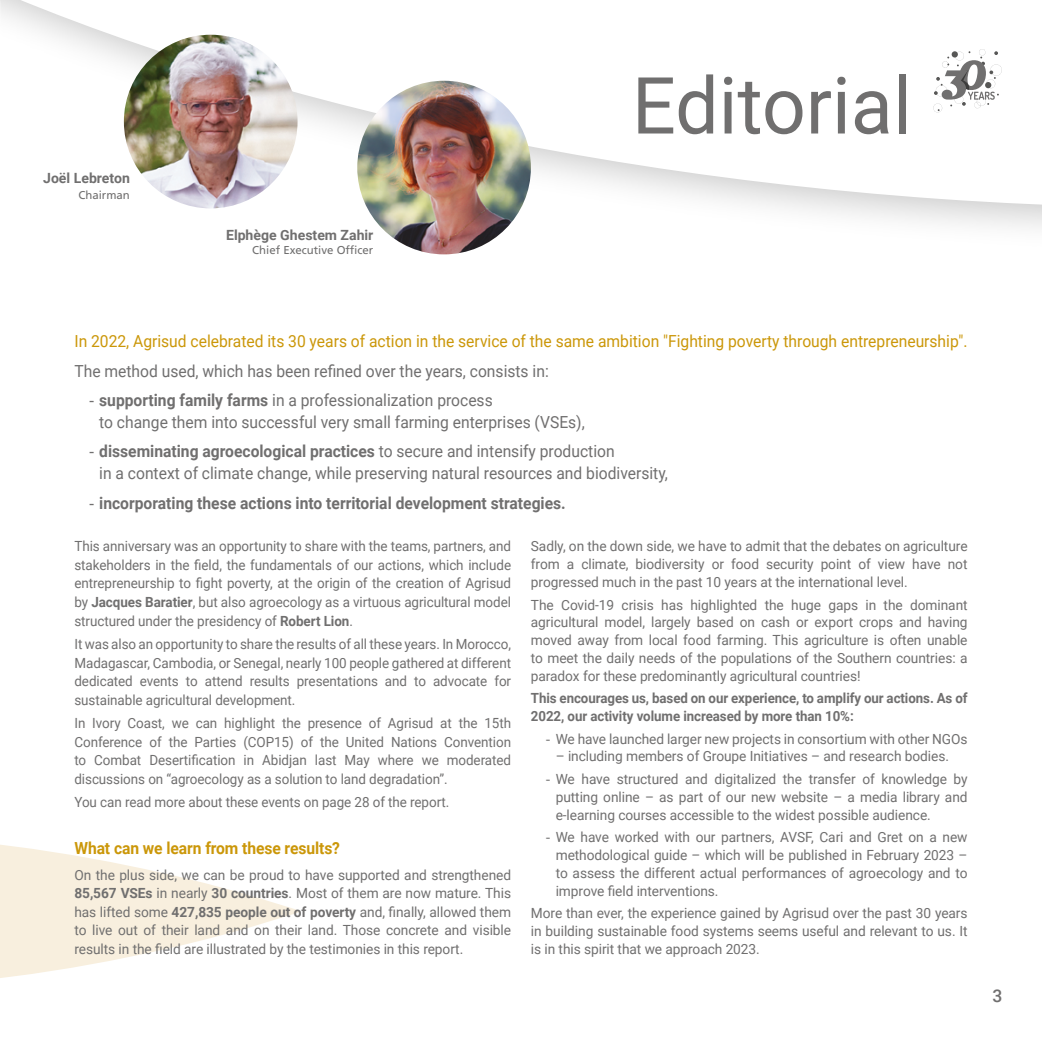
<style>
.page{position:relative;width:1042px;height:1042px;background:#fff}
.page>*{position:absolute;margin:0;border:0;box-sizing:border-box;transform-origin:0 0}
.t1{font:78.75px "Roboto";color:#706f6f}
.t2{font:500 17.5px "Roboto";color:#706f6f}
.t3{font:16.62px/21.9px "Roboto";color:#706f6f;scale:.94 1}
.t4{font:16.62px "Roboto";color:#cb9709;scale:.94 1}
.t5{font:700 16.62px "Roboto";color:#706f6f;scale:.94 1}
.t6{font:700 16.62px "Roboto";letter-spacing:-.005em;color:#cb9709;scale:.94 1}
.t7{font:14px/17.7px "Roboto";letter-spacing:-.005em;color:#706f6f;text-align:justify}
.t8{font:14px/18.6px "Roboto";letter-spacing:-.005em;color:#706f6f;text-align:justify;scale:.96 1}
.t9{font:700 14px/17.7px "Roboto";letter-spacing:-.005em;color:#706f6f;scale:.95 1}
.t10{font:700 14px "Roboto";letter-spacing:-.005em;color:#706f6f}
.t11{font:11.38px "Frutiger LT Std";color:#706f6f}
.s1{font-family:"Frutiger LT Std"}
.s2{font-weight:700}
.s3{font-family:"Frutiger LT Std";font-weight:400}
</style>
<div class="page">
<svg style="left:0;top:845px;width:301px;height:133px;fill:#f8efde"></svg>
<svg style="left:0;top:0;width:1042px;height:255px"></svg>
<img style="left:124px;top:35px;width:173px;height:173px;border-radius:87px">
<img style="left:357px;top:81px;width:174px;height:173px;border-radius:87px">
<svg style="left:933px;top:49px;width:69px;height:63px"></svg>
<p class="t10" style="left:43px;top:168px;width:88px">Joël Lebreton</p>
<p class="t11" style="left:78px;top:188px;width:53px">Chairman</p>
<p class="t10" style="left:226px;top:225px;width:149px">Elphège Ghestem Zahir</p>
<p class="t11" style="left:252px;top:243px;width:123px">Chief Executive Officer</p>
<h1 class="t1" style="left:632px;top:50px;width:281px">Editorial</h1>
<p class="t4" style="left:74px;top:330px;width:952px">In 2022, Agrisud celebrated its 30 years of action in the service of the same ambition "Fighting poverty through entrepreneurship".</p>
<p class="t3" style="left:74px;top:359px;width:506px">The method used, which has been refined over the years, consists in:</p>
<p class="t3" style="left:99px;top:389px;width:518px;text-indent:-10px"><span class="s1">-</span> <span class="s2">supporting family farms</span> in a professionalization process<br>to change them into successful very small farming enterprises (VSEs),</p>
<p class="t3" style="left:99px;top:440px;width:606px;text-indent:-10px"><span class="s1">-</span> <span class="s2">disseminating agroecological practices</span> to secure and intensify production<br>in a context of climate change, while preserving natural resources and biodiversity,</p>
<p class="t5" style="left:89px;top:491px;width:508px"><span class="s3">-</span> incorporating these actions into territorial development strategies.</p>
<p class="t8" style="left:74px;top:537px;width:456px">This anniversary was an opportunity to share with the teams, partners, and stakeholders in the field, the fundamentals of our actions, which include entrepreneurship to fight poverty, at the origin of the creation of Agrisud by <span class="s2">Jacques Baratier</span>, but also agroecology as a virtuous agricultural model structured under the presidency of <span class="s2">Robert Lion</span>.</p>
<p class="t8" style="left:74px;top:634px;width:456px">It was also an opportunity to share the results of all these years. In Morocco, Madagascar, Cambodia, or Senegal, nearly 100 people gathered at different dedicated events to attend results presentations and to advocate for sustainable agricultural development.</p>
<p class="t8" style="left:74px;top:713px;width:456px">In Ivory Coast, we can highlight the presence of Agrisud at the 15th Conference of the Parties (COP15) of the United Nations Convention to Combat Desertification in Abidjan last May where we moderated discussions on “agroecology as a solution to land degradation”.</p>
<p class="t8" style="left:74px;top:792px;width:392px">You can read more about these events on page 28 of the report.</p>
<p class="t6" style="left:74px;top:836px;width:284px">What can we learn from these results?</p>
<p class="t7" style="left:74px;top:865px;width:438px;line-height:18.6px">On the plus side, we can be proud to have supported and strengthened <span class="s2">85,567 VSEs</span> in nearly <span class="s2">30 countries</span>. Most of them are now mature. This has lifted some <span class="s2">427,835 people out of poverty</span> and, finally, allowed them to live out of their land and on their land. Those concrete and visible results in the field are illustrated by the testimonies in this report.</p>
<p class="t7" style="left:531px;top:537px;width:438px">Sadly, on the down side, we have to admit that the debates on agriculture from a climate, biodiversity or food security point of view have not progressed much in the past 10 years at the international level.</p>
<p class="t7" style="left:531px;top:595px;width:438px">The Covid-19 crisis has highlighted the huge gaps in the dominant agricultural model, largely based on cash or export crops and having moved away from local food farming. This agriculture is often unable to meet the daily needs of the populations of the Southern countries: a paradox for these predominantly agricultural countries!</p>
<p class="t9" style="left:531px;top:689px;width:461px">This encourages us, based on our experience, to amplify our actions. As of<br>2022, our activity volume increased by more than 10%:</p>
<p class="t7" style="left:546px;top:729px;width:423px"><span class="s1">-</span> We have launched larger new projects in consortium with other NGOs</p>
<p class="t7" style="left:556px;top:747px;width:395px">– including members of Groupe Initiatives – and research bodies.</p>
<p class="t7" style="left:556px;top:770px;width:413px;text-indent:-10px"><span class="s1">-</span> We have structured and digitalized the transfer of knowledge by putting online – as part of our new website – a media library and e-learning courses accessible to the widest possible audience.</p>
<p class="t7" style="left:556px;top:828px;width:413px;text-indent:-10px"><span class="s1">-</span> We have worked with our partners, AVSF, Cari and Gret on a new methodological guide – which will be published in February 2023 – to assess the different actual performances of agroecology and to improve field interventions.</p>
<p class="t7" style="left:531px;top:904px;width:438px">More than ever, the experience gained by Agrisud over the past 30 years in building sustainable food systems seems useful and relevant to us. It is in this spirit that we approach 2023.</p>
<p class="t2" style="left:992px;top:984px;width:11px">3</p>
</div>
